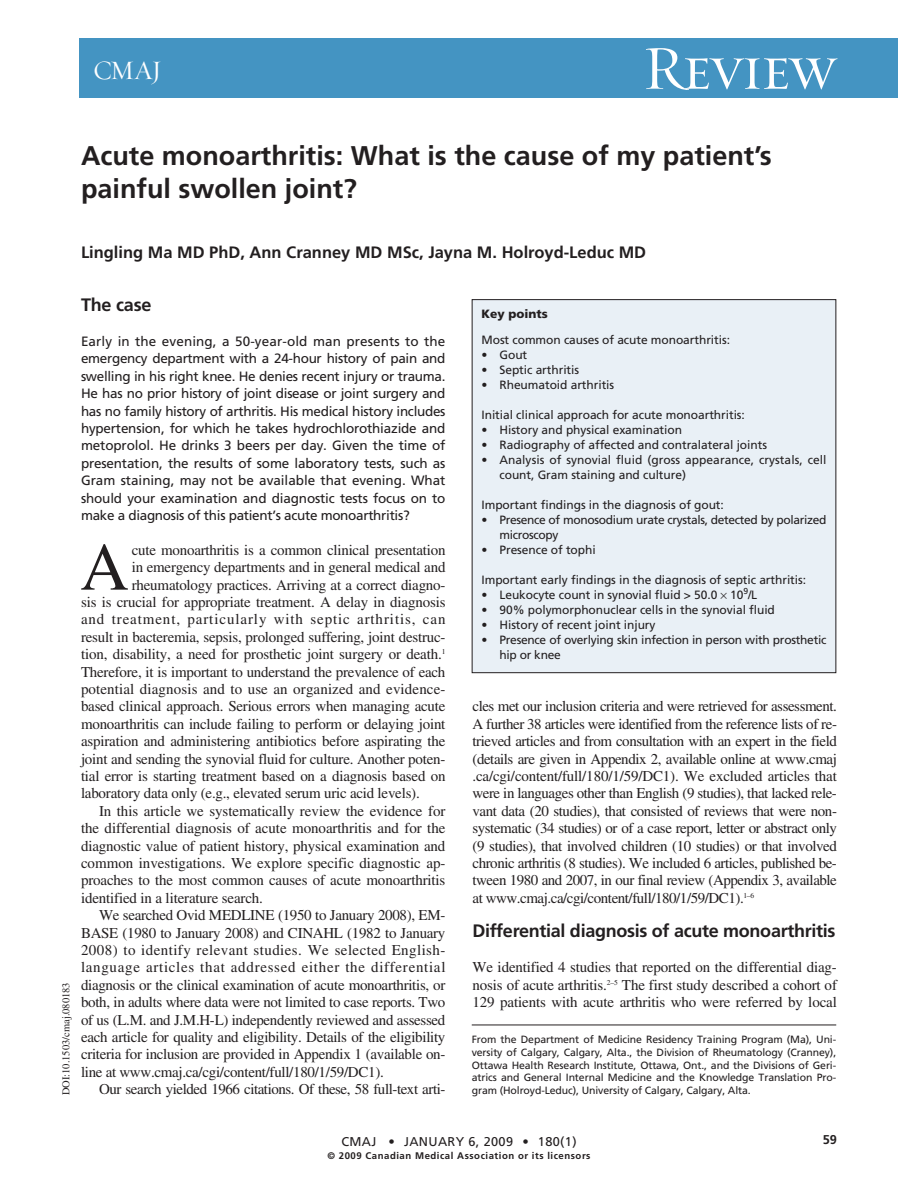
<style>
.page{position:relative;width:918px;height:1188px;background:#fff}
.page>*{position:absolute;margin:0;border:0;box-sizing:border-box;transform-origin:0 0}
.t1{font:67.5px "Times";color:#231f20}
.t2{font:63px "Requiem Display HTF Small Caps";letter-spacing:-.035em;color:#fff}
.t3{font:700 27px/33px "Frutiger";color:#231f20}
.t4{font:27px "Requiem Display HTF Roman";color:#fff}
.t5{font:700 18px "Frutiger";letter-spacing:-.015em;color:#231f20}
.t6{font:700 16.5px "Frutiger";color:#231f20}
.t7{font:15px/17.4px "Times";letter-spacing:-.015em;color:#231f20;text-align:justify}
.t8{font:15px "Times";letter-spacing:.045em;color:#231f20}
.t9{font:15px "Times";letter-spacing:.01em;color:#231f20}
.t10{font:15px "Times";letter-spacing:.03em;color:#231f20}
.t11{font:15px "Times";letter-spacing:.06em;color:#231f20}
.t12{font:13.5px/17.4px "Frutiger";letter-spacing:-.02em;color:#231f20;text-align:justify}
.t13{font:12.75px "Frutiger";letter-spacing:.03em;color:#231f20}
.t14{font:700 12.75px "Frutiger";color:#231f20}
.t15{font:12px/15px "Frutiger";letter-spacing:-.005em;color:#231f20}
.t16{font:12px/15px "Frutiger";letter-spacing:-.03em;color:#231f20}
.t17{font:900 12px "Frutiger";color:#231f20}
.t18{font:10.5px/12.8px "Frutiger";letter-spacing:-.01em;color:#231f20;text-align:justify}
.t19{font:10.5px "Times";color:#231f20}
.t20{font:700 9.6px "Frutiger";letter-spacing:.055em;color:#231f20}
</style>
<div class="page">
<hr style="left:472px;top:1025px;width:364px;height:1px;background:#231f20">
<div style="left:80px;top:38px;width:818px;height:60px;background:#4494c2"></div>
<div style="left:472px;top:300px;width:364px;height:373px;background:#e9f0f6"></div>
<div style="left:472px;top:299px;width:364px;height:374px;border:1px solid #231f20"></div>
<h3 class="t4" style="left:93px;top:59px;width:70px">CMAJ</h3>
<h2 class="t2" style="left:642px;top:30px;width:196px">Review</h2>
<h3 class="t3" style="left:81px;top:141px;width:692px">Acute monoarthritis: What is the cause of my patient’s painful swollen joint?</h3>
<p class="t6" style="left:81px;top:245px;width:567px">Lingling Ma MD PhD, Ann Cranney MD MSc, Jayna M. Holroyd-Leduc MD</p>
<p class="t19" style="left:62px;top:1095px;width:115px;rotate:-90deg">DOI:10.1503/cmaj.080183</p>
<p class="t5" style="left:81px;top:298px;width:72px">The case</p>
<p class="t12" style="left:81px;top:334px;width:366px">Early in the evening, a 50-year-old man presents to the emergency department with a 24-hour history of pain and swelling in his right knee. He denies recent injury or trauma.<br>He has no prior history of joint disease or joint surgery and has no family history of arthritis. His medical history includes hypertension, for which he takes hydrochlorothiazide and metoprolol. He drinks 3 beers per day. Given the time of presentation, the results of some laboratory tests, such as Gram staining, may not be available that evening. What should your examination and diagnostic tests focus on to make a diagnosis of this patient’s acute monoarthritis?</p>
<h1 class="t1" style="left:80px;top:542px;width:50px">A</h1>
<p class="t7" style="left:132px;top:543px;width:315px">cute monoarthritis is a common clinical presentation</p>
<p class="t7" style="left:132px;top:560px;width:315px">in emergency departments and in general medical and</p>
<p class="t7" style="left:132px;top:577px;width:315px">rheumatology practices. Arriving at a correct diagno-</p>
<p class="t7" style="left:81px;top:595px;width:366px">sis is crucial for appropriate treatment. A delay in diagnosis</p>
<p class="t11" style="left:81px;top:614px;width:366px">and treatment, particularly with septic arthritis, can</p>
<p class="t7" style="left:81px;top:630px;width:366px">result in bacteremia, sepsis, prolonged suffering, joint destruc-</p>
<p class="t7" style="left:81px;top:647px;width:366px">tion, disability, a need for prosthetic joint surgery or death.<sup>1</sup></p>
<p class="t7" style="left:81px;top:664px;width:366px">Therefore, it is important to understand the prevalence of each</p>
<p class="t9" style="left:81px;top:684px;width:366px">potential diagnosis and to use an organized and evidence-</p>
<p class="t7" style="left:81px;top:699px;width:366px">based clinical approach. Serious errors when managing acute</p>
<p class="t7" style="left:81px;top:717px;width:366px">monoarthritis can include failing to perform or delaying joint</p>
<p class="t7" style="left:81px;top:734px;width:366px">aspiration and administering antibiotics before aspirating the</p>
<p class="t7" style="left:81px;top:751px;width:366px">joint and sending the synovial fluid for culture. Another poten-</p>
<p class="t7" style="left:81px;top:769px;width:366px">tial error is starting treatment based on a diagnosis based on</p>
<p class="t7" style="left:81px;top:786px;width:340px">laboratory data only (e.g., elevated serum uric acid levels).</p>
<p class="t7" style="left:99px;top:804px;width:348px">In this article we systematically review the evidence for</p>
<p class="t7" style="left:81px;top:821px;width:366px">the differential diagnosis of acute monoarthritis and for the</p>
<p class="t7" style="left:81px;top:838px;width:366px">diagnostic value of patient history, physical examination and</p>
<p class="t7" style="left:81px;top:856px;width:366px">common investigations. We explore specific diagnostic ap-</p>
<p class="t7" style="left:81px;top:873px;width:366px">proaches to the most common causes of acute monoarthritis</p>
<p class="t7" style="left:81px;top:891px;width:184px">identified in a literature search.</p>
<p class="t7" style="left:99px;top:908px;width:348px">We searched Ovid MEDLINE (1950 to January 2008), EM-</p>
<p class="t7" style="left:81px;top:925px;width:366px">BASE (1980 to January 2008) and CINAHL (1982 to January</p>
<p class="t10" style="left:81px;top:945px;width:366px">2008) to identify relevant studies. We selected English-</p>
<p class="t8" style="left:81px;top:962px;width:366px">language articles that addressed either the differential</p>
<p class="t7" style="left:81px;top:978px;width:366px">diagnosis or the clinical examination of acute monoarthritis, or</p>
<p class="t7" style="left:81px;top:995px;width:366px">both, in adults where data were not limited to case reports. Two</p>
<p class="t7" style="left:81px;top:1012px;width:366px">of us (L.M. and J.M.H-L) independently reviewed and assessed</p>
<p class="t7" style="left:81px;top:1030px;width:366px">each article for quality and eligibility. Details of the eligibility</p>
<p class="t7" style="left:81px;top:1047px;width:366px">criteria for inclusion are provided in Appendix 1 (available on-</p>
<p class="t7" style="left:81px;top:1065px;width:304px">line at www.cmaj.ca/cgi/content/full/180/1/59/DC1).</p>
<p class="t7" style="left:99px;top:1082px;width:348px">Our search yielded 1966 citations. Of these, 58 full-text arti-</p>
<p class="t17" style="left:482px;top:309px;width:68px">Key points</p>
<p class="t15" style="left:482px;top:333px;width:250px">Most common causes of acute monoarthritis:</p>
<p class="t15" style="left:482px;top:348px;width:47px">• Gout</p>
<p class="t15" style="left:482px;top:363px;width:99px">• Septic arthritis</p>
<p class="t15" style="left:482px;top:378px;width:134px">• Rheumatoid arthritis</p>
<p class="t15" style="left:482px;top:408px;width:265px">Initial clinical approach for acute monoarthritis:</p>
<p class="t15" style="left:482px;top:423px;width:202px">• History and physical examination</p>
<p class="t15" style="left:482px;top:438px;width:287px">• Radiography of affected and contralateral joints</p>
<p class="t15" style="left:500px;top:453px;width:329px;text-indent:-18px">• Analysis of synovial fluid (gross appearance, crystals, cell count, Gram staining and culture)</p>
<p class="t15" style="left:482px;top:498px;width:244px">Important findings in the diagnosis of gout:</p>
<p class="t16" style="left:500px;top:513px;width:329px;text-indent:-18px">• Presence of monosodium urate crystals, detected by polarized microscopy</p>
<p class="t15" style="left:482px;top:543px;width:116px">• Presence of tophi</p>
<p class="t15" style="left:482px;top:573px;width:326px">Important early findings in the diagnosis of septic arthritis:</p>
<p class="t15" style="left:482px;top:588px;width:277px">• Leukocyte count in synovial fluid &gt; 50.0 10<sup>9</sup>/L</p>
<p class="t15" style="left:481px;top:603px;width:295px">• 90% polymorphonuclear cells in the synovial fluid</p>
<p class="t15" style="left:481px;top:618px;width:176px">• History of recent joint injury</p>
<p class="t15" style="left:499px;top:633px;width:328px;text-indent:-18px">• Presence of overlying skin infection in person with prosthetic hip or knee</p>
<p class="t7" style="left:472px;top:699px;width:366px">cles met our inclusion criteria and were retrieved for assessment.<br>A further 38 articles were identified from the reference lists of re&shy;trieved articles and from consultation with an expert in the field (details are given in Appendix 2, available online at www.cmaj .ca/cgi/content/full/180/1/59/DC1). We excluded articles that were in languages other than English (9 studies), that lacked rele&shy;vant data (20 studies), that consisted of reviews that were non&shy;systematic (34 studies) or of a case report, letter or abstract only (9 studies), that involved children (10 studies) or that involved chronic arthritis (8 studies). We included 6 articles, published be&shy;tween 1980 and 2007, in our final review (Appendix 3, available at www.cmaj.ca/cgi/content/full/180/1/59/DC1).<sup>1–6</sup></p>
<p class="t5" style="left:472px;top:924px;width:365px">Differential diagnosis of acute monoarthritis</p>
<p class="t7" style="left:472px;top:960px;width:366px">We identified 4 studies that reported on the differential diag&shy;nosis of acute arthritis.<sup>2–5</sup> The first study described a cohort of 129 patients with acute arthritis who were referred by local</p>
<p class="t18" style="left:472px;top:1034px;width:366px">From the Department of Medicine Residency Training Program (Ma), Uni&shy;versity of Calgary, Calgary, Alta., the Division of Rheumatology (Cranney), Ottawa Health Research Institute, Ottawa, Ont., and the Divisions of Geri&shy;atrics and General Internal Medicine and the Knowledge Translation Pro&shy;gram (Holroyd-Leduc), University of Calgary, Calgary, Alta.</p>
<p class="t13" style="left:341px;top:1136px;width:237px">CMAJ • JANUARY 6, 2009 • 180(1)</p>
<p class="t20" style="left:327px;top:1152px;width:265px">© 2009 Canadian Medical Association or its licensors</p>
<p class="t14" style="left:823px;top:1135px;width:16px">59</p>
</div>
